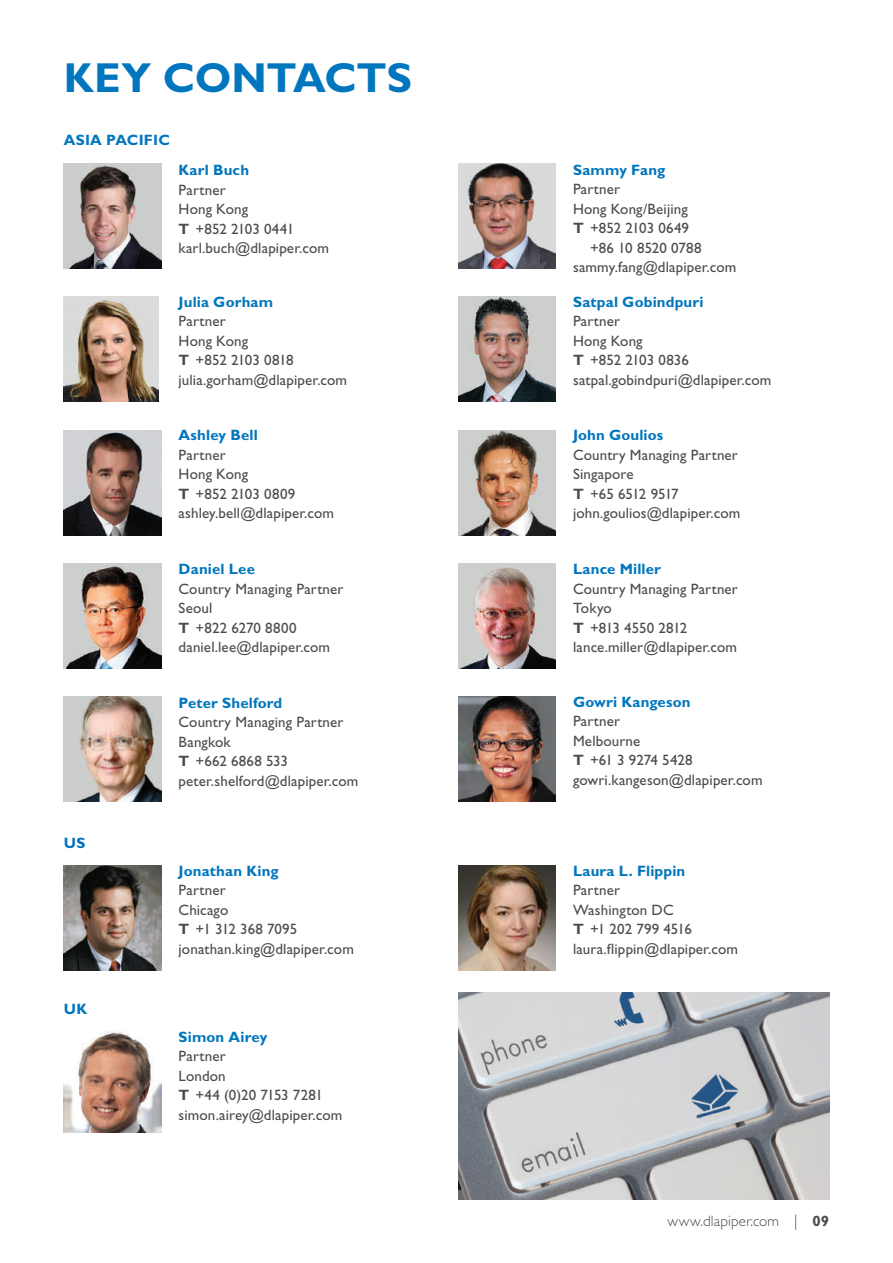
<style>
.page{position:relative;width:893px;height:1263px;background:#fff}
.page>*{position:absolute;margin:0;border:0;box-sizing:border-box;transform-origin:0 0}
.t1{font:700 42px "Gill Sans Std";letter-spacing:-.005em;color:#0076be}
.t2{font:15px/19.5px "Gill Sans Std";letter-spacing:.01em;color:#4b4c4d}
.t3{font:700 15px "Gill Sans Std";letter-spacing:.01em;color:#0076be}
.t4{font:300 15px "Gill Sans Std";letter-spacing:.01em;color:#4b4c4d}
.s1{font-weight:700}
</style>
<div class="page">
<img style="left:64px;top:163px;width:98px;height:105px">
<img style="left:64px;top:296px;width:95px;height:105px">
<img style="left:64px;top:430px;width:98px;height:105px">
<img style="left:64px;top:563px;width:98px;height:105px">
<img style="left:64px;top:697px;width:98px;height:104px">
<img style="left:458px;top:163px;width:98px;height:105px">
<img style="left:458px;top:296px;width:98px;height:105px">
<img style="left:458px;top:430px;width:98px;height:105px">
<img style="left:458px;top:564px;width:98px;height:105px">
<img style="left:458px;top:697px;width:98px;height:105px">
<img style="left:64px;top:865px;width:98px;height:105px">
<img style="left:458px;top:865px;width:98px;height:105px">
<img style="left:64px;top:1032px;width:98px;height:101px">
<img style="left:458px;top:993px;width:371px;height:206px">
<h1 class="t1" style="left:64px;top:53px;width:350px">KEY CONTACTS</h1>
<p class="t3" style="left:64px;top:131px;width:108px">ASIA PACIFIC</p>
<p class="t3" style="left:179px;top:161px;width:72px">Karl Buch</p>
<p class="t2" style="left:179px;top:180px;width:152px">Partner<br>Hong Kong<br><span class="s1">T</span> +852 2103 0441 karl.buch@dlapiper.com</p>
<p class="t3" style="left:179px;top:293px;width:96px">Julia Gorham</p>
<p class="t2" style="left:179px;top:312px;width:170px">Partner<br>Hong Kong<br><span class="s1">T</span> +852 2103 0818 julia.gorham@dlapiper.com</p>
<p class="t3" style="left:179px;top:426px;width:81px">Ashley Bell</p>
<p class="t2" style="left:179px;top:445px;width:157px">Partner<br>Hong Kong<br><span class="s1">T</span> +852 2103 0809 ashley.bell@dlapiper.com</p>
<p class="t3" style="left:179px;top:560px;width:78px">Daniel Lee</p>
<p class="t2" style="left:179px;top:579px;width:166px">Country Managing Partner<br>Seoul<br><span class="s1">T</span> +822 6270 8800 daniel.lee@dlapiper.com</p>
<p class="t3" style="left:179px;top:694px;width:105px">Peter Shelford</p>
<p class="t2" style="left:179px;top:712px;width:181px">Country Managing Partner<br>Bangkok<br><span class="s1">T</span> +662 6868 533 peter.shelford@dlapiper.com</p>
<p class="t3" style="left:64px;top:834px;width:23px">US</p>
<p class="t3" style="left:64px;top:1000px;width:25px">UK</p>
<p class="t3" style="left:179px;top:861px;width:102px">Jonathan King</p>
<p class="t2" style="left:179px;top:880px;width:177px">Partner<br>Chicago<br><span class="s1">T</span> +1 312 368 7095 jonathan.king@dlapiper.com</p>
<p class="t3" style="left:179px;top:1027px;width:90px">Simon Airey</p>
<p class="t2" style="left:179px;top:1046px;width:165px">Partner<br>London<br><span class="s1">T</span> +44 (0)20 7153 7281 simon.airey@dlapiper.com</p>
<p class="t3" style="left:573px;top:161px;width:94px">Sammy Fang</p>
<p class="t2" style="left:573px;top:180px;width:49px">Partner</p>
<p class="t2" style="left:573px;top:199px;width:116px">Hong Kong/Beijing</p>
<p class="t2" style="left:573px;top:219px;width:118px"><span class="s1">T</span> +852 2103 0649</p>
<p class="t2" style="left:590px;top:238px;width:113px">+86 10 8520 0788</p>
<p class="t2" style="left:573px;top:258px;width:165px">sammy.fang@dlapiper.com</p>
<p class="t3" style="left:573px;top:293px;width:132px">Satpal Gobindpuri</p>
<p class="t2" style="left:573px;top:311px;width:200px">Partner<br>Hong Kong<br><span class="s1">T</span> +852 2103 0836 satpal.gobindpuri@dlapiper.com</p>
<p class="t3" style="left:573px;top:426px;width:92px">John Goulios</p>
<p class="t2" style="left:573px;top:445px;width:169px">Country Managing Partner<br>Singapore<br><span class="s1">T</span> +65 6512 9517 john.goulios@dlapiper.com</p>
<p class="t3" style="left:573px;top:560px;width:90px">Lance Miller</p>
<p class="t2" style="left:573px;top:579px;width:166px">Country Managing Partner<br>Tokyo<br><span class="s1">T</span> +813 4550 2812 lance.miller@dlapiper.com</p>
<p class="t3" style="left:573px;top:693px;width:119px">Gowri Kangeson</p>
<p class="t2" style="left:573px;top:712px;width:191px">Partner<br>Melbourne<br><span class="s1">T</span> +61 3 9274 5428 gowri.kangeson@dlapiper.com</p>
<p class="t3" style="left:573px;top:862px;width:114px">Laura L. Flippin</p>
<p class="t2" style="left:573px;top:880px;width:166px">Partner<br>Washington DC<br><span class="s1">T</span> +1 202 799 4516 laura.flippin@dlapiper.com</p>
<p class="t4" style="left:667px;top:1212px;width:163px">www.dlapiper.com | <span class="s1">09</span></p>
</div>
